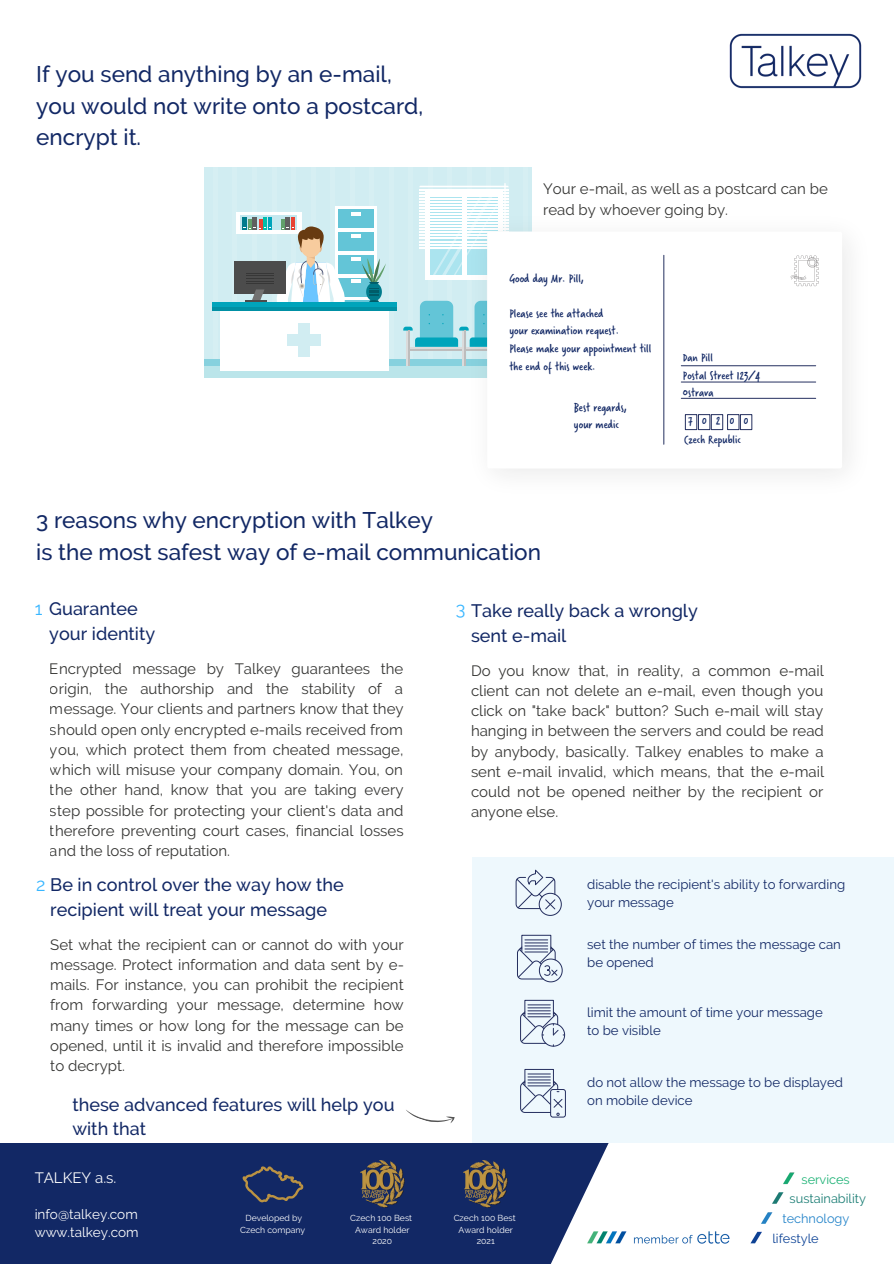
<style>
.page{position:relative;width:894px;height:1264px;background:#fff}
.page>*{position:absolute;margin:0;border:0;box-sizing:border-box;transform-origin:0 0}
.t1{font:500 22.5px/31.5px "Raleway";color:#122865}
.t2{font:500 18px/24.8px "Raleway";color:#122865}
.t3{font:15px/20.2px "Raleway";color:#1d1d1b;text-align:justify}
.t4{font:15px "Raleway";color:#fff}
.t5{font:13.5px "Raleway";color:#fff}
.t6{font:13.2px/18px "Raleway";color:#122865}
.t7{font:12.75px "Verveine";color:#122865}
.t8{font:12.75px "Raleway";color:#1c7e75}
.t9{font:12.75px "Raleway";color:#2685ca}
.t10{font:12.75px "Raleway";color:#0d4396}
.t11{font:12.75px "Raleway";color:#1eb276}
.t12{font:12.45px "Verveine";color:#122865}
.t13{font:8.7px/11.6px "Raleway";color:#fff;text-align:center}
.s1{font-weight:400;color:#38b6ff}
</style>
<div class="page">
<div style="left:204px;top:168px;width:327px;height:210px;background:#d1edf2"></div>
<div style="left:467px;top:168px;width:5px;height:204px;background:#d6eff3"></div>
<div style="left:485px;top:168px;width:5px;height:204px;background:#d6eff3"></div>
<div style="left:504px;top:168px;width:5px;height:204px;background:#d6eff3"></div>
<hr style="left:523px;top:168px;width:4px;height:204px;background:#d6eff3">
<div style="left:447px;top:168px;width:5px;height:204px;background:#d6eff3"></div>
<hr style="left:428px;top:168px;width:4px;height:204px;background:#d6eff3">
<div style="left:408px;top:168px;width:5px;height:204px;background:#d6eff3"></div>
<hr style="left:389px;top:168px;width:4px;height:204px;background:#d6eff3">
<div style="left:369px;top:168px;width:5px;height:204px;background:#d6eff3"></div>
<hr style="left:350px;top:168px;width:4px;height:204px;background:#d6eff3">
<div style="left:330px;top:168px;width:5px;height:204px;background:#d6eff3"></div>
<hr style="left:311px;top:168px;width:4px;height:204px;background:#d6eff3">
<div style="left:291px;top:168px;width:5px;height:204px;background:#d6eff3"></div>
<div style="left:271px;top:168px;width:5px;height:204px;background:#d6eff3"></div>
<div style="left:252px;top:168px;width:5px;height:204px;background:#d6eff3"></div>
<div style="left:232px;top:168px;width:5px;height:204px;background:#fff;opacity:.25"></div>
<div style="left:213px;top:168px;width:5px;height:204px;background:#d6eff3"></div>
<div style="left:204px;top:359px;width:327px;height:7px;background:#87d1de"></div>
<div style="left:204px;top:366px;width:327px;height:12px;background:#bbe5ea"></div>
<hr style="left:409px;top:347px;width:111px;height:3px;background:#dbdbdb">
<hr style="left:409px;top:349px;width:111px;height:1px;background:#bdbdbd">
<hr style="left:406px;top:330px;width:3px;height:36px;background:#dbdbdb">
<svg style="left:403px;top:301px;width:53px;height:46px"></svg>
<hr style="left:408px;top:330px;width:1px;height:36px;background:#bdbdbd">
<div style="left:335px;top:206px;width:42px;height:100px;background:#fff"></div>
<div style="left:338px;top:209px;width:36px;height:19px;background:#63c5d7"></div>
<div style="left:338px;top:232px;width:36px;height:19px;background:#63c5d7"></div>
<div style="left:338px;top:255px;width:36px;height:19px;background:#63c5d7"></div>
<div style="left:338px;top:277px;width:36px;height:19px;background:#63c5d7"></div>
<div style="left:338px;top:300px;width:36px;height:19px;background:#63c5d7"></div>
<svg style="left:351px;top:212px;width:9px;height:3px"></svg>
<svg style="left:351px;top:235px;width:9px;height:3px"></svg>
<div style="left:236px;top:212px;width:66px;height:22px;background:linear-gradient(to right,#fff,#fff)"></div>
<div style="left:240px;top:216px;width:57px;height:14px;background:#c4e8ef"></div>
<hr style="left:242px;top:217px;width:4px;height:13px;background:#007b8c">
<div style="left:220px;top:308px;width:168px;height:62px;background:#fff"></div>
<div style="left:235px;top:261px;width:51px;height:33px;background:#4c4c4c"></div>
<svg style="left:243px;top:217px;width:102px;height:140px"></svg>
<svg style="left:351px;top:257px;width:35px;height:45px"></svg>
<div style="left:212px;top:302px;width:184px;height:9px;background:#00a4bb"></div>
<hr style="left:212px;top:307px;width:184px;height:4px;background:#0090a4">
<div style="left:425px;top:191px;width:77px;height:89px;background:#fff"></div>
<svg style="left:419px;top:183px;width:89px;height:92px"></svg>
<img style="left:456px;top:201px;width:392px;height:273px">
<svg style="left:487px;top:231px;width:354px;height:237px"></svg>
<hr style="left:663px;top:255px;width:1px;height:189px;background:#242f5f">
<hr style="left:681px;top:365px;width:134px;height:1px;background:#242f5f">
<hr style="left:681px;top:382px;width:134px;height:1px;background:#242f5f">
<hr style="left:681px;top:398px;width:134px;height:1px;background:#242f5f">
<div style="left:685px;top:414px;width:11px;height:16px;border:1px solid #242f5f"></div>
<div style="left:698px;top:414px;width:11px;height:16px;border:1px solid #242f5f"></div>
<div style="left:711px;top:414px;width:11px;height:16px;border:1px solid #242f5f"></div>
<div style="left:727px;top:414px;width:12px;height:16px;border:1px solid #242f5f"></div>
<div style="left:740px;top:414px;width:11px;height:16px;border:1px solid #242f5f"></div>
<div style="left:710px;top:245px;width:123px;height:95px;background:#fff;border-radius:6px"></div>
<svg style="left:790px;top:256px;width:28px;height:31px"></svg>
<img style="left:729px;top:33px;width:133px;height:56px">
<svg style="left:406px;top:1110px;width:49px;height:13px"></svg>
<div style="left:0;top:1143px;width:792px;height:120px;background:#122865"></div>
<svg style="left:543px;top:1142px;width:309px;height:121px;fill:#fff"></svg>
<img style="left:578px;top:1219px;width:161px;height:36px">
<div style="left:472px;top:857px;width:421px;height:285px;background:#eaf7fd"></div>
<svg style="left:515px;top:869px;width:47px;height:47px"></svg>
<div style="left:521px;top:934px;width:30px;height:18px;border:1px solid #252f5f"></div>
<svg style="left:517px;top:939px;width:45px;height:43px"></svg>
<div style="left:524px;top:1000px;width:29px;height:16px;border:1px solid #252f5f"></div>
<svg style="left:520px;top:1004px;width:45px;height:42px"></svg>
<div style="left:524px;top:1069px;width:29px;height:16px;border:1px solid #252f5f"></div>
<svg style="left:520px;top:1073px;width:46px;height:44px"></svg>
<img style="left:746px;top:1168px;width:18px;height:81px">
<svg style="left:764px;top:1164px;width:88px;height:99px"></svg>
<img style="left:360px;top:1160px;width:44px;height:47px">
<svg style="left:242px;top:1166px;width:61px;height:36px"></svg>
<img style="left:463px;top:1160px;width:44px;height:47px">
<p class="t1" style="left:36px;top:59px;width:388px">If you send anything by an e-mail, you would not write onto a postcard, encrypt it.</p>
<p class="t3" style="left:543px;top:179px;width:286px">Your e-mail, as well as a postcard can be read by whoever going by.</p>
<p class="t7" style="left:509px;top:269px;width:76px">Good day Mr. Pill,</p>
<p class="t7" style="left:509px;top:304px;width:95px">Please see the attached</p>
<p class="t7" style="left:509px;top:322px;width:111px">your examination request.</p>
<p class="t7" style="left:509px;top:340px;width:143px">Please make your appointment till</p>
<p class="t7" style="left:509px;top:357px;width:88px">the end of this week.</p>
<p class="t12" style="left:682px;top:349px;width:31px">Dan Pill</p>
<p class="t12" style="left:682px;top:367px;width:79px">Postal Street 123/4</p>
<p class="t12" style="left:682px;top:384px;width:32px">Ostrava</p>
<p class="t7" style="left:573px;top:398px;width:54px">Best regards,</p>
<p class="t7" style="left:573px;top:416px;width:47px">your medic</p>
<p class="t12" style="left:688px;top:412px;width:62px">70200</p>
<p class="t12" style="left:683px;top:431px;width:59px">Czech Republic</p>
<p class="t1" style="left:36px;top:504px;width:398px">3 reasons why encryption with Talkey</p>
<p class="t1" style="left:36px;top:536px;width:506px">is the most safest way of e-mail communication</p>
<p class="t2" style="left:35px;top:596px;width:105px"><span class="s1">1</span> Guarantee</p>
<p class="t2" style="left:49px;top:621px;width:107px">your identity</p>
<p class="t3" style="left:50px;top:658px;width:355px">Encrypted message by Talkey guarantees the origin, the authorship and the stability of a message. Your clients and partners know that they should open only encrypted e-mails received from you, which protect them from cheated message, which will misuse your company domain. You, on the other hand, know that you are taking every step possible for protecting your client's data and therefore preventing court cases, financial losses and the loss of reputation.</p>
<p class="t2" style="left:36px;top:872px;width:309px"><span class="s1">2</span> Be in control over the way how the</p>
<p class="t2" style="left:50px;top:897px;width:278px">recipient will treat your message</p>
<p class="t3" style="left:50px;top:934px;width:355px">Set what the recipient can or cannot do with your message. Protect information and data sent by e&shy;mails. For instance, you can prohibit the recipient from forwarding your message, determine how many times or how long for the message can be opened, until it is invalid and therefore impossible to decrypt.</p>
<p class="t2" style="left:72px;top:1091px;width:323px">these advanced features will help you with that</p>
<p class="t2" style="left:455px;top:598px;width:243px"><span class="s1">3</span> Take really back a wrongly</p>
<p class="t2" style="left:471px;top:623px;width:97px">sent e-mail</p>
<p class="t3" style="left:471px;top:660px;width:354px">Do you know that, in reality, a common e-mail client can not delete an e-mail, even though you click on "take back" button? Such e-mail will stay hanging in between the servers and could be read by anybody, basically. Talkey enables to make a sent e-mail invalid, which means, that the e-mail could not be opened neither by the recipient or anyone else.</p>
<p class="t6" style="left:587px;top:875px;width:259px">disable the recipient's ability to forwarding</p>
<p class="t6" style="left:587px;top:893px;width:88px">your message</p>
<p class="t6" style="left:587px;top:935px;width:255px">set the number of times the message can</p>
<p class="t6" style="left:587px;top:953px;width:68px">be opened</p>
<p class="t6" style="left:587px;top:1003px;width:237px">limit the amount of time your message</p>
<p class="t6" style="left:587px;top:1021px;width:75px">to be visible</p>
<p class="t6" style="left:587px;top:1073px;width:257px">do not allow the message to be displayed on mobile device</p>
<p class="t4" style="left:35px;top:1169px;width:83px">TALKEY a.s.</p>
<p class="t5" style="left:35px;top:1206px;width:105px">info@talkey.com</p>
<p class="t5" style="left:35px;top:1224px;width:105px">www.talkey.com</p>
<p class="t13" style="left:240px;top:1212px;width:67px">Developed by<br>Czech company</p>
<p class="t13" style="left:453px;top:1212px;width:63px">Czech 100 Best</p>
<p class="t13" style="left:350px;top:1212px;width:63px">Czech 100 Best</p>
<p class="t13" style="left:355px;top:1223px;width:56px">Award holder</p>
<p class="t13" style="left:372px;top:1235px;width:21px">2020</p>
<p class="t13" style="left:458px;top:1223px;width:56px">Award holder</p>
<p class="t13" style="left:476px;top:1235px;width:20px">2021</p>
<p class="t11" style="left:801px;top:1171px;width:50px">services</p>
<p class="t8" style="left:789px;top:1190px;width:78px">sustainability</p>
<p class="t9" style="left:782px;top:1211px;width:68px">technology</p>
<p class="t10" style="left:772px;top:1231px;width:48px">lifestyle</p>
</div>
